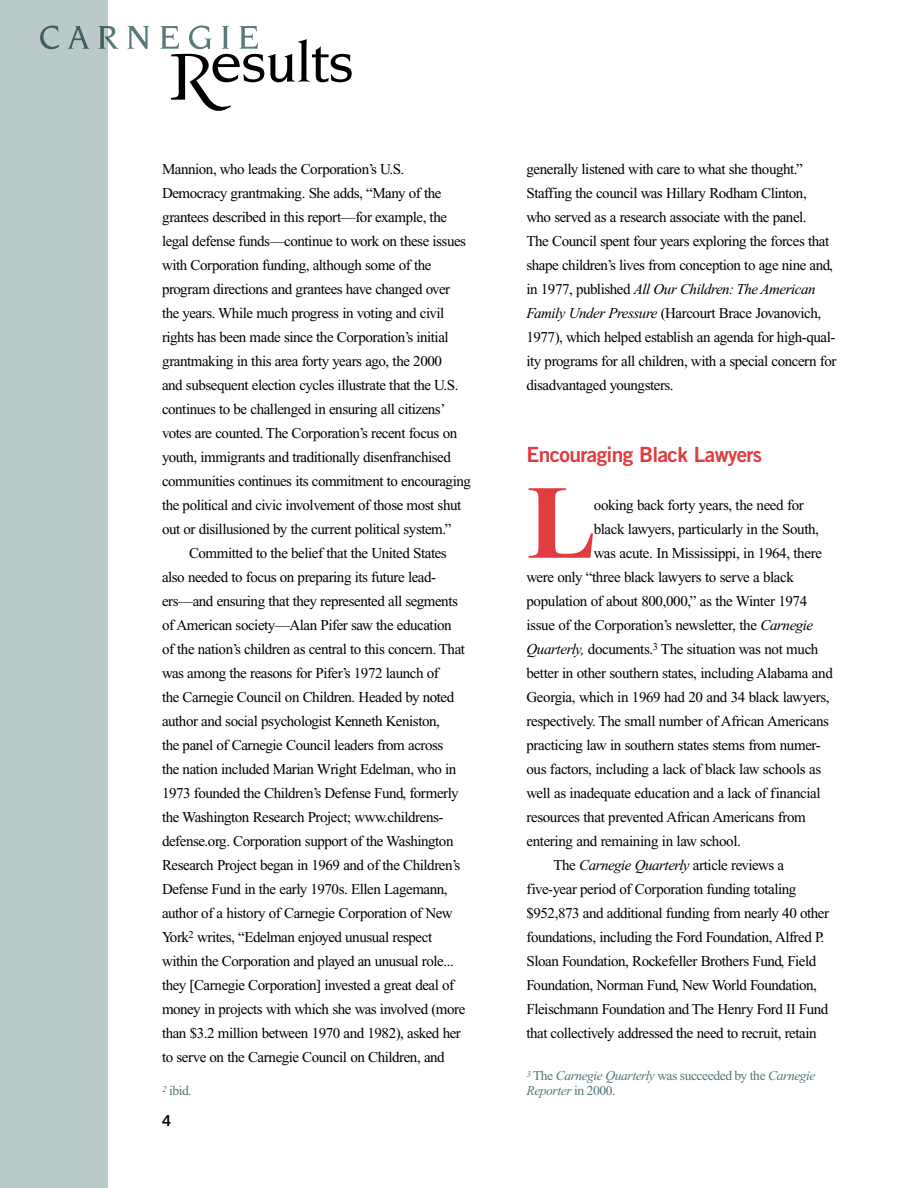
<style>
.page{position:relative;width:918px;height:1188px;background:#fff}
.page>*{position:absolute;margin:0;border:0;box-sizing:border-box;transform-origin:0 0}
.t1{font:700 105px "Times New Roman";color:#e13c3f}
.t2{font:21px "Trade Gothic Bold Two";letter-spacing:-.03em;color:#e13c3f}
.t3{font:15px/24px "Times New Roman";letter-spacing:-.03em;color:#000}
.t4{font:15px "Trade Gothic Bold Two";color:#000}
.t5{font:italic 13.5px/15px "Times New Roman";letter-spacing:-.03em;color:#527777}
.t6{font:13.5px "Times New Roman";color:#527777}
.s1{font-style:italic}
.s2{font-style:normal}
</style>
<div class="page">
<div style="left:0;top:0;width:108px;height:1188px;background:#bac9c9"></div>
<svg style="left:40px;top:26px;width:19px;height:23px"></svg>
<svg style="left:68px;top:26px;width:21px;height:23px"></svg>
<svg style="left:99px;top:26px;width:19px;height:23px"></svg>
<svg style="left:128px;top:26px;width:21px;height:23px"></svg>
<svg style="left:160px;top:26px;width:191px;height:85px"></svg>
<p class="t3" style="left:162px;top:157px;width:244px">Mannion, who leads the Corporation’s U.S.</p>
<p class="t3" style="left:162px;top:181px;width:281px">Democracy grantmaking. She adds, “Many of the</p>
<p class="t3" style="left:162px;top:205px;width:287px">grantees described in this report—for example, the</p>
<p class="t3" style="left:162px;top:229px;width:306px">legal defense funds—continue to work on these issues</p>
<p class="t3" style="left:162px;top:253px;width:271px">with Corporation funding, although some of the</p>
<p class="t3" style="left:162px;top:277px;width:290px">program directions and grantees have changed over</p>
<p class="t3" style="left:162px;top:301px;width:284px">the years. While much progress in voting and civil</p>
<p class="t3" style="left:162px;top:325px;width:288px">rights has been made since the Corporation’s initial</p>
<p class="t3" style="left:162px;top:349px;width:281px">grantmaking in this area forty years ago, the 2000</p>
<p class="t3" style="left:162px;top:373px;width:298px">and subsequent election cycles illustrate that the U.S.</p>
<p class="t3" style="left:162px;top:397px;width:285px">continues to be challenged in ensuring all citizens’</p>
<p class="t3" style="left:162px;top:421px;width:297px">votes are counted. The Corporation’s recent focus on</p>
<p class="t3" style="left:162px;top:445px;width:291px">youth, immigrants and traditionally disenfranchised</p>
<p class="t3" style="left:162px;top:469px;width:310px">communities continues its commitment to encouraging</p>
<p class="t3" style="left:162px;top:493px;width:301px">the political and civic involvement of those most shut</p>
<p class="t3" style="left:162px;top:517px;width:291px">out or disillusioned by the current political system.”</p>
<p class="t3" style="left:189px;top:541px;width:259px">Committed to the belief that the United States</p>
<p class="t3" style="left:162px;top:565px;width:276px">also needed to focus on preparing its future lead-</p>
<p class="t3" style="left:162px;top:589px;width:297px">ers—and ensuring that they represented all segments</p>
<p class="t3" style="left:162px;top:613px;width:291px">of American society—Alan Pifer saw the education</p>
<p class="t3" style="left:162px;top:637px;width:305px">of the nation’s children as central to this concern. That</p>
<p class="t3" style="left:162px;top:661px;width:278px">was among the reasons for Pifer’s 1972 launch of</p>
<p class="t3" style="left:162px;top:685px;width:294px">the Carnegie Council on Children. Headed by noted</p>
<p class="t3" style="left:162px;top:709px;width:279px">author and social psychologist Kenneth Keniston,</p>
<p class="t3" style="left:162px;top:733px;width:283px">the panel of Carnegie Council leaders from across</p>
<p class="t3" style="left:162px;top:757px;width:296px">the nation included Marian Wright Edelman, who in</p>
<p class="t3" style="left:162px;top:781px;width:298px">1973 founded the Children’s Defense Fund, formerly</p>
<p class="t3" style="left:162px;top:805px;width:283px">the Washington Research Project; www.childrens-</p>
<p class="t3" style="left:162px;top:829px;width:293px">defense.org. Corporation support of the Washington</p>
<p class="t3" style="left:162px;top:853px;width:300px">Research Project began in 1969 and of the Children’s</p>
<p class="t3" style="left:162px;top:877px;width:287px">Defense Fund in the early 1970s. Ellen Lagemann,</p>
<p class="t3" style="left:162px;top:901px;width:292px">author of a history of Carnegie Corporation of New</p>
<p class="t3" style="left:162px;top:925px;width:272px">York<sup>2</sup> writes, “Edelman enjoyed unusual respect</p>
<p class="t3" style="left:162px;top:949px;width:293px">within the Corporation and played an unusual role...</p>
<p class="t3" style="left:162px;top:973px;width:294px">they [Carnegie Corporation] invested a great deal of</p>
<p class="t3" style="left:162px;top:997px;width:305px">money in projects with which she was involved (more</p>
<p class="t3" style="left:162px;top:1021px;width:300px">than $3.2 million between 1970 and 1982), asked her</p>
<p class="t3" style="left:162px;top:1045px;width:284px">to serve on the Carnegie Council on Children, and</p>
<p class="t6" style="left:162px;top:1083px;width:31px"><sup>2</sup> ibid<span class="s1">.</span></p>
<p class="t4" style="left:162px;top:1111px;width:11px">4</p>
<p class="t3" style="left:526px;top:157px;width:311px">generally listened with care to what she thought.” Staffing the council was Hillary Rodham Clinton,<br>who served as a research associate with the panel.<br>The Council spent four years exploring the forces that shape children’s lives from conception to age nine and, in 1977, published <span class="s1">All Our Children: The American Family Under Pressure</span> (Harcourt Brace Jovanovich, 1977), which helped establish an agenda for high-qual&shy;ity programs for all children, with a special concern for disadvantaged youngsters.</p>
<h2 class="t2" style="left:526px;top:441px;width:237px">Encouraging Black Lawyers</h2>
<h1 class="t1" style="left:526px;top:464px;width:72px">L</h1>
<p class="t3" style="left:594px;top:493px;width:211px">ooking back forty years, the need for</p>
<p class="t3" style="left:594px;top:517px;width:227px">black lawyers, particularly in the South,</p>
<p class="t3" style="left:594px;top:541px;width:230px">was acute. In Mississippi, in 1964, there</p>
<p class="t3" style="left:526px;top:565px;width:269px">were only “three black lawyers to serve a black</p>
<p class="t3" style="left:526px;top:589px;width:282px">population of about 800,000,” as the Winter 1974</p>
<p class="t3" style="left:526px;top:613px;width:288px">issue of the Corporation’s newsletter, the <span class="s1">Carnegie</span></p>
<p class="t3" style="left:526px;top:637px;width:293px"><span class="s1">Quarterly,</span> documents.<sup>3</sup> The situation was not much</p>
<p class="t3" style="left:526px;top:661px;width:308px">better in other southern states, including Alabama and</p>
<p class="t3" style="left:526px;top:685px;width:305px">Georgia, which in 1969 had 20 and 34 black lawyers,</p>
<p class="t3" style="left:526px;top:709px;width:304px">respectively. The small number of African Americans</p>
<p class="t3" style="left:526px;top:733px;width:296px">practicing law in southern states stems from numer-</p>
<p class="t3" style="left:526px;top:757px;width:296px">ous factors, including a lack of black law schools as</p>
<p class="t3" style="left:526px;top:781px;width:296px">well as inadequate education and a lack of financial</p>
<p class="t3" style="left:526px;top:805px;width:281px">resources that prevented African Americans from</p>
<p class="t3" style="left:526px;top:829px;width:216px">entering and remaining in law school.</p>
<p class="t3" style="left:554px;top:853px;width:232px">The <span class="s1">Carnegie Quarterly</span> article reviews a</p>
<p class="t3" style="left:526px;top:877px;width:271px">five-year period of Corporation funding totaling</p>
<p class="t3" style="left:526px;top:901px;width:304px">$952,873 and additional funding from nearly 40 other</p>
<p class="t3" style="left:526px;top:925px;width:299px">foundations, including the Ford Foundation, Alfred P.</p>
<p class="t3" style="left:526px;top:949px;width:291px">Sloan Foundation, Rockefeller Brothers Fund, Field</p>
<p class="t3" style="left:526px;top:973px;width:292px">Foundation, Norman Fund, New World Foundation,</p>
<p class="t3" style="left:526px;top:997px;width:303px">Fleischmann Foundation and The Henry Ford II Fund</p>
<p class="t3" style="left:526px;top:1021px;width:292px">that collectively addressed the need to recruit, retain</p>
<p class="t5" style="left:526px;top:1068px;width:290px"><sup>3</sup> <span class="s2">The</span> Carnegie Quarterly <span class="s2">was succeeded by the</span> Carnegie<br>Reporter <span class="s2">in 2000.</span></p>
</div>
